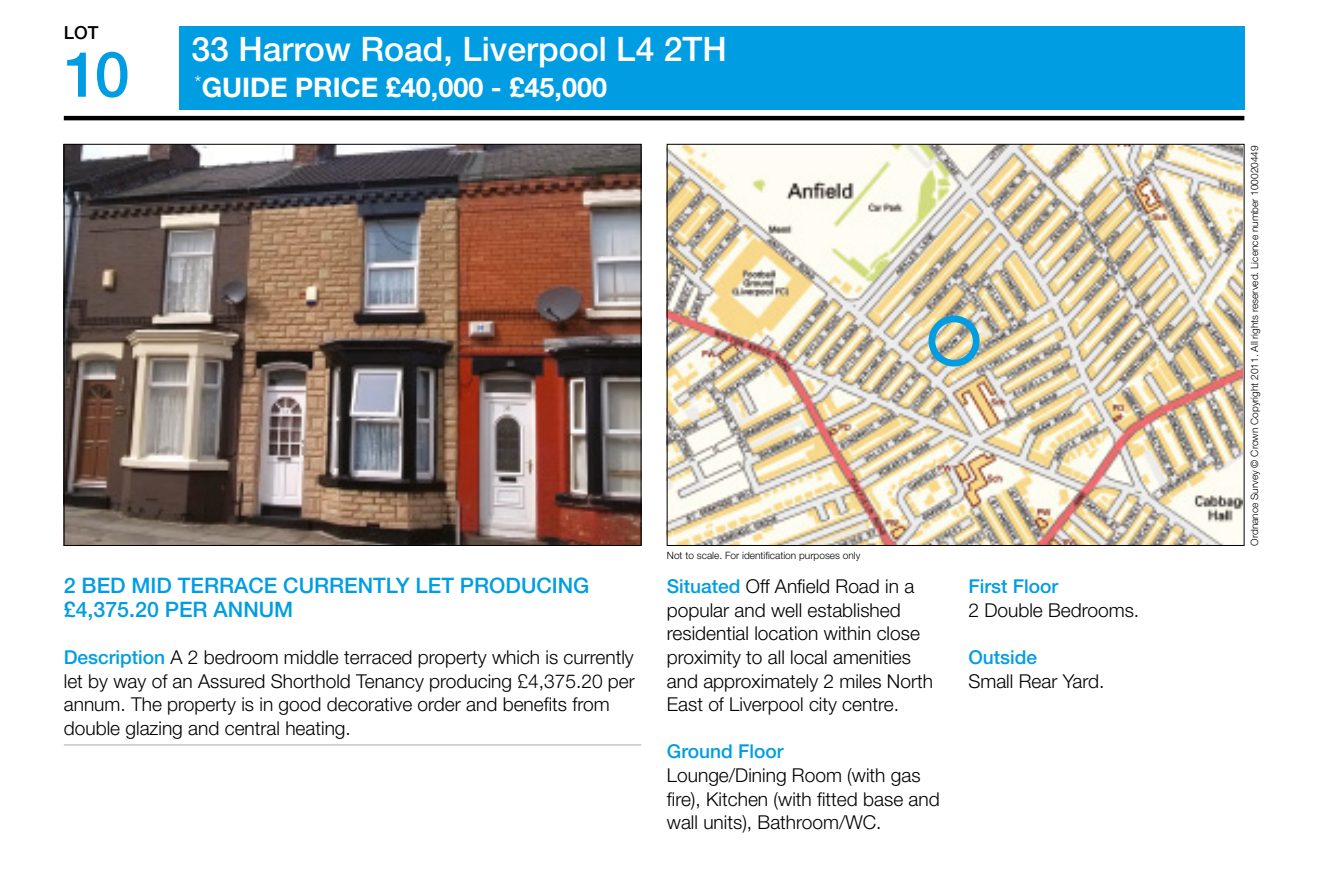
<style>
.page{position:relative;width:1338px;height:878px;background:#fff}
.page>*{position:absolute;margin:0;border:0;box-sizing:border-box;transform-origin:0 0}
.t1{font:500 63px "Helvetica Neue LT Std";color:#009de2}
.t2{font:500 33.75px "Helvetica Neue LT Std";color:#fff}
.t3{font:700 27px "Helvetica Neue LT Std";color:#fff}
.t4{font:500 21.38px/23.6px "Helvetica Neue LT Std";color:#009de2}
.t5{font:300 19.12px/23.6px "Helvetica Neue LT Std";color:#000}
.t6{font:500 19.12px "Helvetica Neue LT Std";color:#009de2}
.t7{font:500 18px "Helvetica Neue LT Std";color:#000}
.t8{font:300 10.12px "Helvetica Neue LT Std";color:#000}
.s1{font-weight:500;color:#009de2}
</style>
<div class="page">
<div style="left:179px;top:27px;width:1065px;height:83px;background:#009de2"></div>
<hr style="left:64px;top:116px;width:1180px;height:4px;background:#000">
<img style="left:668px;top:146px;width:574px;height:398px">
<div style="left:928px;top:315px;width:51px;height:51px;border:7px solid #009de2;border-radius:50%"></div>
<img style="left:66px;top:146px;width:573px;height:398px">
<hr style="left:64px;top:744px;width:577px;height:1px;background:#b0b2b2">
<p class="t7" style="left:64px;top:22px;width:36px">LOT</p>
<h1 class="t1" style="left:64px;top:37px;width:67px">10</h1>
<h2 class="t2" style="left:191px;top:29px;width:537px">33 Harrow Road, Liverpool L4 2TH</h2>
<h3 class="t3" style="left:195px;top:70px;width:414px"><sup>*</sup>GUIDE PRICE £40,000 - £45,000</h3>
<p class="t4" style="left:64px;top:573px;width:527px">2 BED MID TERRACE CURRENTLY LET PRODUCING £4,375.20 PER ANNUM</p>
<p class="t5" style="left:64px;top:645px;width:572px"><span class="s1">Description</span> A 2 bedroom middle terraced property which is currently let by way of an Assured Shorthold Tenancy producing £4,375.20 per annum. The property is in good decorative order and benefits from double glazing and central heating.</p>
<p class="t8" style="left:666px;top:549px;width:195px">Not to scale. For identification purposes only</p>
<p class="t5" style="left:666px;top:574px;width:268px"><span class="s1">Situated</span> Off Anfield Road in a popular and well established residential location within close proximity to all local amenities and approximately 2 miles North<br>East of Liverpool city centre.</p>
<p class="t6" style="left:666px;top:740px;width:118px">Ground Floor</p>
<p class="t5" style="left:666px;top:763px;width:274px">Lounge/Dining Room (with gas fire), Kitchen (with fitted base and wall units), Bathroom/WC.</p>
<p class="t6" style="left:968px;top:575px;width:91px">First Floor</p>
<p class="t5" style="left:968px;top:597px;width:172px">2 Double Bedrooms.</p>
<p class="t6" style="left:968px;top:645px;width:70px">Outside</p>
<p class="t5" style="left:968px;top:668px;width:138px">Small Rear Yard.</p>
<p class="t8" style="left:1248px;top:546px;width:402px;rotate:-90deg">Ordnance Survey © Crown Copyright 2011. All rights reserved. Licence number 100020449</p>
</div>
